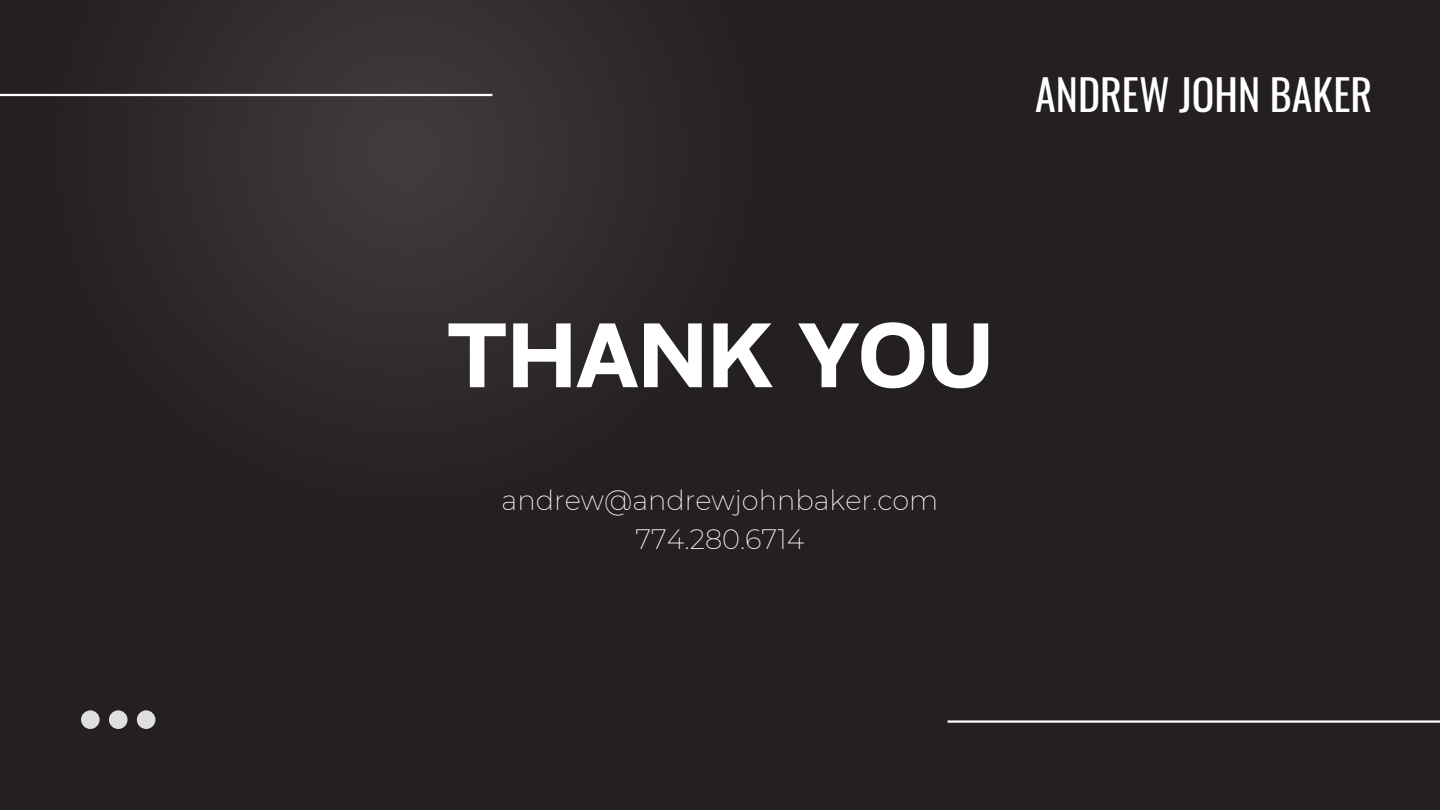
<style>
.page{position:relative;width:1440px;height:810px;background:#242020}
.page>*{position:absolute;margin:0;border:0;box-sizing:border-box;transform-origin:0 0}
.t1{font:87.4px "Cy Grotesk Key Demi";color:#fff}
.t2{font:42px "Oswald";color:#fff}
.t3{font:200 27.4px "Montserrat";color:#fff}
</style>
<div class="page">
<svg style="left:0;top:0;width:647px;height:395px;fill:#312c2c"></svg>
<svg style="left:81px;top:710px;width:74px;height:19px"></svg>
<hr style="left:948px;top:720px;width:492px;height:3px;background:#fff">
<hr style="left:0;top:94px;width:492px;height:2px;background:#fff">
<p class="t2" style="left:1035px;top:62px;width:339px">ANDREW JOHN BAKER</p>
<p class="t1" style="left:447px;top:300px;width:548px">THANK YOU</p>
<h2 class="t3" style="left:502px;top:484px;width:438px">andrew@andrewjohnbaker.com</h2>
<h1 class="t3" style="left:635px;top:522px;width:171px">774.280.6714</h1>
</div>
